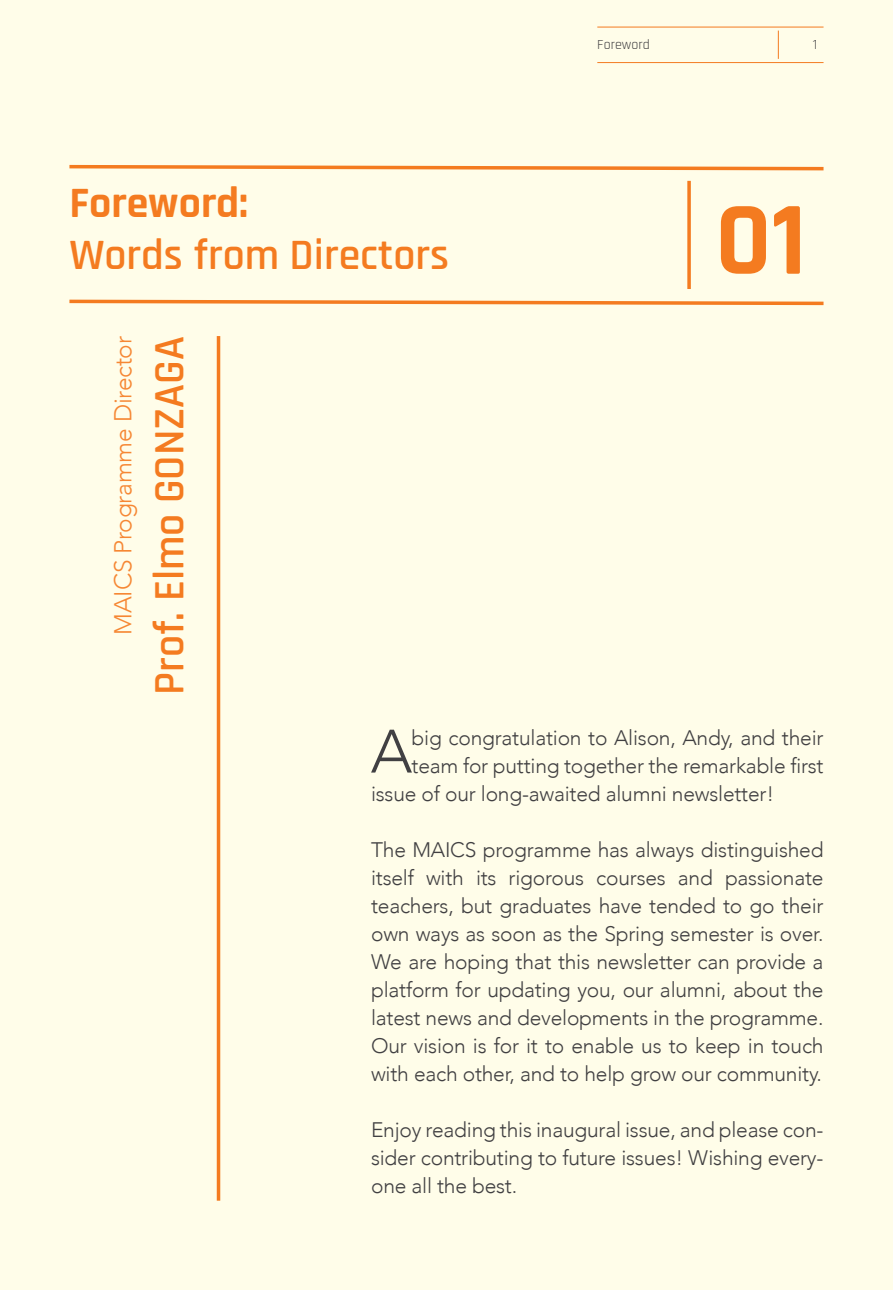
<style>
.page{position:relative;width:893px;height:1290px;background:#fffde9}
.page>*{position:absolute;margin:0;border:0;box-sizing:border-box;transform-origin:0 0}
.t1{font:700 105px "Rajdhani";color:#f47b20}
.t2{font:300 60.55px "Avenir";color:#414042}
.t3{font:600 43.75px "Rajdhani";color:#f47b20}
.t4{font:700 43.75px "Rajdhani";color:#f47b20}
.t5{font:300 24.5px "Avenir";letter-spacing:-.01em;color:#f68733}
.t6{font:300 21px/28px "Avenir";letter-spacing:-.01em;color:#414042;text-align:justify}
.t7{font:14px "Rajdhani";color:#414042}
</style>
<div class="page">
<svg style="left:69px;top:164px;width:755px;height:7px"></svg>
<svg style="left:69px;top:299px;width:755px;height:7px"></svg>
<svg style="left:687px;top:181px;width:4px;height:108px"></svg>
<hr style="left:217px;top:336px;width:3px;height:864px;background:#f47b20">
<hr style="left:597px;top:27px;width:226px;height:1px;background:#f47b20">
<hr style="left:597px;top:62px;width:226px;height:1px;background:#f47b20">
<svg style="left:778px;top:31px;width:1px;height:28px"></svg>
<h3 class="t4" style="left:69px;top:176px;width:180px">Foreword:</h3>
<h3 class="t3" style="left:69px;top:229px;width:381px">Words from Directors</h3>
<p class="t5" style="left:109px;top:634px;width:300px;rotate:-90deg">MAICS Programme Director</p>
<h3 class="t3" style="left:143px;top:695px;width:360px;rotate:-90deg">Prof. Elmo GONZAGA</h3>
<p class="t7" style="left:597px;top:36px;width:54px">Foreword</p>
<p class="t7" style="left:813px;top:36px;width:6px">1</p>
<h1 class="t1" style="left:715px;top:176px;width:93px">01</h1>
<h2 class="t2" style="left:371px;top:716px;width:43px">A</h2>
<p class="t6" style="left:412px;top:723px;width:413px">big congratulation to Alison, Andy, and their</p>
<p class="t6" style="left:412px;top:751px;width:413px">team for putting together the remarkable first</p>
<p class="t6" style="left:371px;top:779px;width:404px">issue of our long-awaited alumni newsletter!</p>
<p class="t6" style="left:371px;top:835px;width:454px">The MAICS programme has always distinguished itself with its rigorous courses and passionate teachers, but graduates have tended to go their own ways as soon as the Spring semester is over.<br>We are hoping that this newsletter can provide a platform for updating you, our alumni, about the latest news and developments in the programme.<br>Our vision is for it to enable us to keep in touch with each other, and to help grow our community.</p>
<p class="t6" style="left:371px;top:1115px;width:454px">Enjoy reading this inaugural issue, and please con&shy;sider contributing to future issues! Wishing every&shy;one all the best.</p>
</div>
